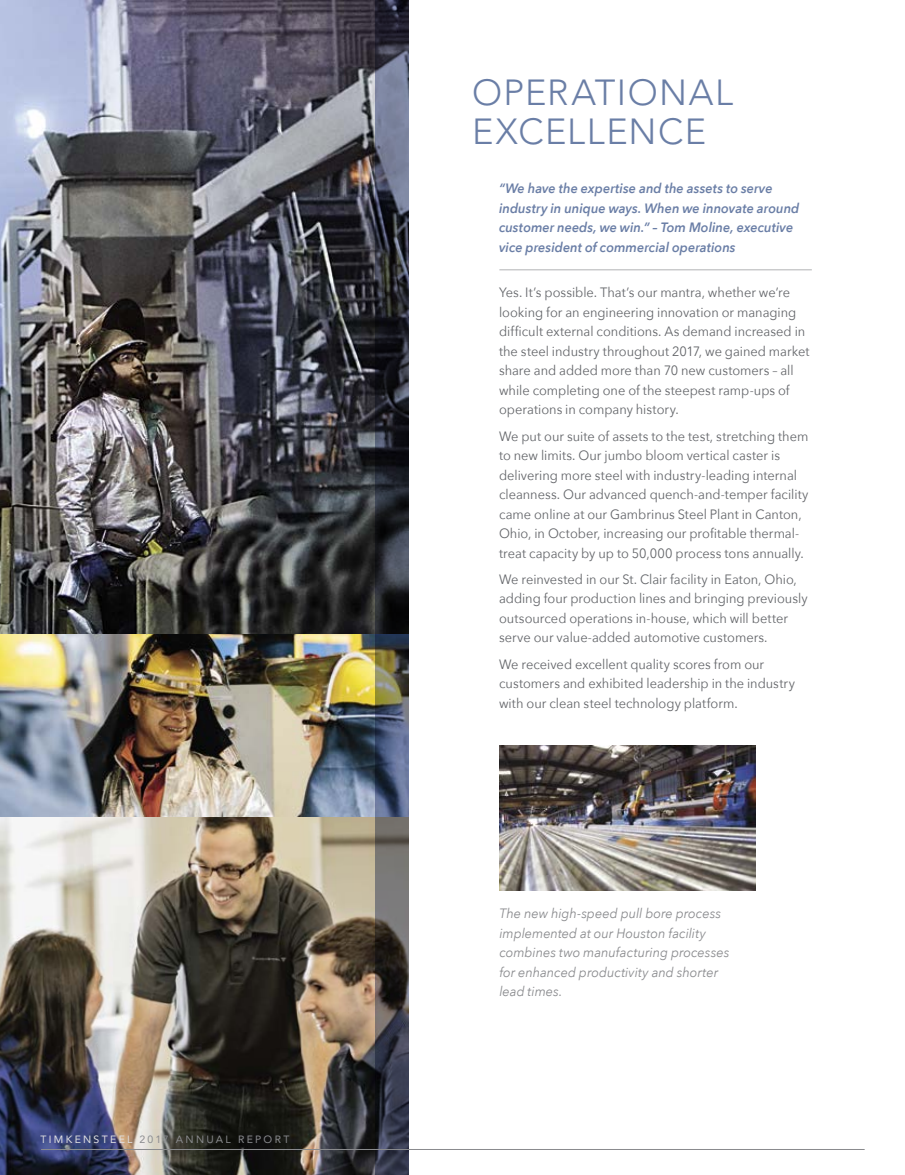
<style>
.page{position:relative;width:905px;height:1175px;background:#fff}
.page>*{position:absolute;margin:0;border:0;box-sizing:border-box;transform-origin:0 0}
.t1{font:300 36px/39px "Avenir";letter-spacing:.04em;color:#6a7ea6}
.t2{font:13.5px/19.5px "Avenir Next";color:#636569;scale:.95 1}
.t3{font:italic 600 13.5px/19.5px "Avenir Next";letter-spacing:.005em;color:#6a7ea6;scale:.95 1}
.t4{font:italic 13.5px/19.5px "Avenir Next";color:#8a8b8e;scale:.95 1}
.t5{font:10.5px "Avenir";letter-spacing:.22em;color:#8a8b8e}
.s1{color:#e0e0e1}
</style>
<div class="page">
<img style="left:499px;top:745px;width:256px;height:145px">
<img style="left:0;top:0;width:375px;height:1174px">
<svg style="left:375px;top:0;width:34px;height:1174px;background:#40434d"></svg>
<hr style="left:499px;top:269px;width:312px;height:1px;background:#b1b2b4">
<hr style="left:41px;top:1149px;width:823px;height:1px;background:#8a8b8e">
<p class="t5" style="left:40px;top:1133px;width:250px"><span class="s1">TIMKENSTEEL</span> 2017 ANNUAL REPORT</p>
<h1 class="t1" style="left:472px;top:73px;width:263px">OPERATIONAL<br>EXCELLENCE</h1>
<p class="t3" style="left:499px;top:178px;width:317px">“We have the expertise and the assets to serve industry in unique ways. When we innovate around customer needs, we win.” – Tom Moline, executive vice president of commercial operations</p>
<p class="t2" style="left:499px;top:282px;width:328px">Yes. It’s possible. That’s our mantra, whether we’re looking for an engineering innovation or managing difficult external conditions. As demand increased in the steel industry throughout 2017, we gained market share and added more than 70 new customers – all while completing one of the steepest ramp-ups of operations in company history.</p>
<p class="t2" style="left:499px;top:425px;width:327px">We put our suite of assets to the test, stretching them to new limits. Our jumbo bloom vertical caster is delivering more steel with industry-leading internal cleanness. Our advanced quench-and-temper facility came online at our Gambrinus Steel Plant in Canton, Ohio, in October, increasing our profitable thermal&shy;treat capacity by up to 50,000 process tons annually.</p>
<p class="t2" style="left:499px;top:569px;width:326px">We reinvested in our St. Clair facility in Eaton, Ohio, adding four production lines and bringing previously outsourced operations in-house, which will better serve our value-added automotive customers.</p>
<p class="t2" style="left:499px;top:653px;width:313px">We received excellent quality scores from our customers and exhibited leadership in the industry with our clean steel technology platform.</p>
<p class="t4" style="left:499px;top:903px;width:244px">The new high-speed pull bore process implemented at our Houston facility combines two manufacturing processes for enhanced productivity and shorter lead times.</p>
</div>
